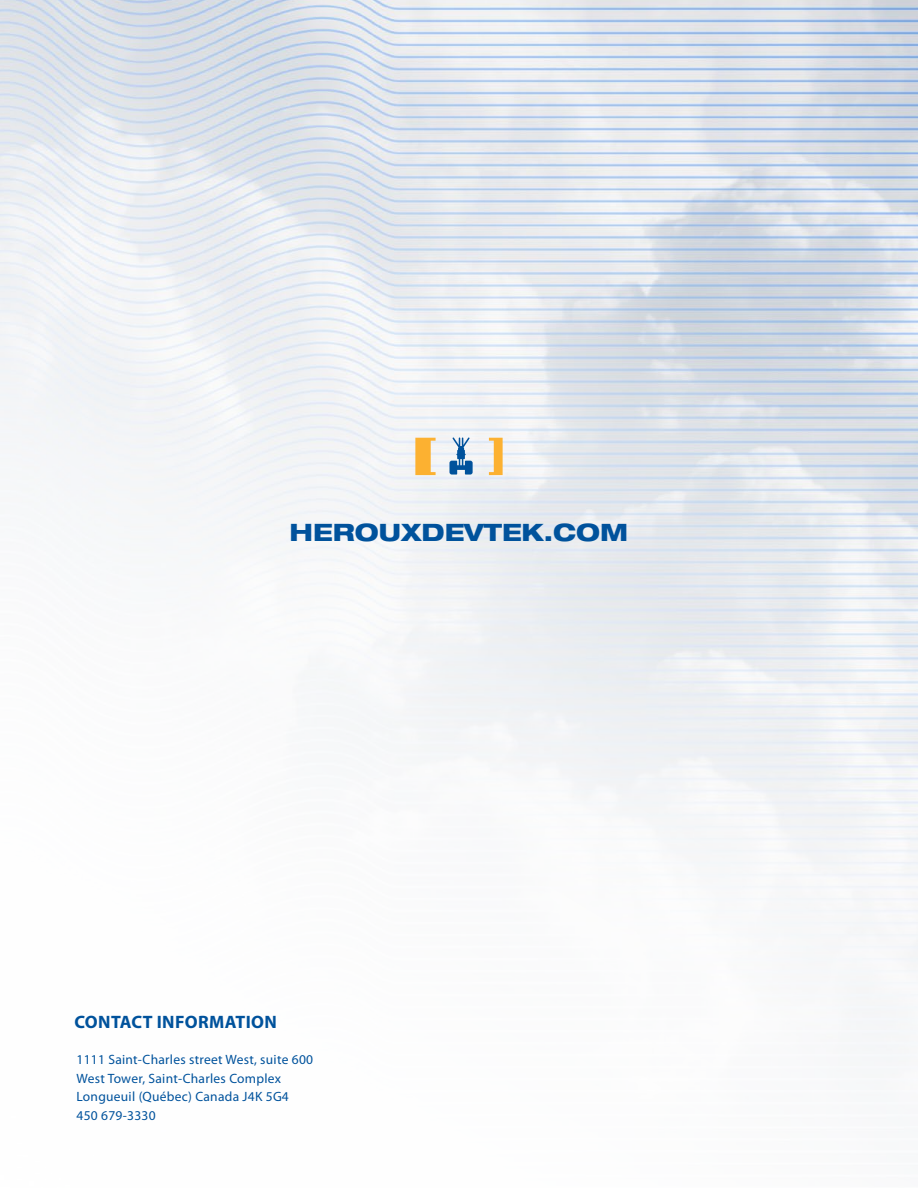
<style>
.page{position:relative;width:918px;height:1188px;background:#fff}
.page>*{position:absolute;margin:0;border:0;box-sizing:border-box;transform-origin:0 0}
.t1{font:800 expanded 24px "Helvetica Neue LT Std";color:#00529c}
.t2{font:700 18px "Myriad Pro";letter-spacing:.02em;color:#00529c}
.t3{font:13.5px/18.9px "Myriad Pro";letter-spacing:.02em;color:#00529c}
</style>
<div class="page">
<img style="left:0;top:0;width:918px;height:1062px">
<svg style="left:415px;top:438px;width:21px;height:37px"></svg>
<svg style="left:489px;top:438px;width:14px;height:37px"></svg>
<svg style="left:449px;top:437px;width:24px;height:38px"></svg>
<h1 class="t1" style="left:290px;top:517px;width:340px">HEROUXDEVTEK.COM</h1>
<h2 class="t2" style="left:74px;top:1010px;width:204px">CONTACT INFORMATION</h2>
<p class="t3" style="left:76px;top:1049px;width:238px">1111 Saint-Charles street West, suite 600<br>West Tower, Saint-Charles Complex<br>Longueuil (Québec) Canada J4K 5G4<br>450 679-3330</p>
</div>
